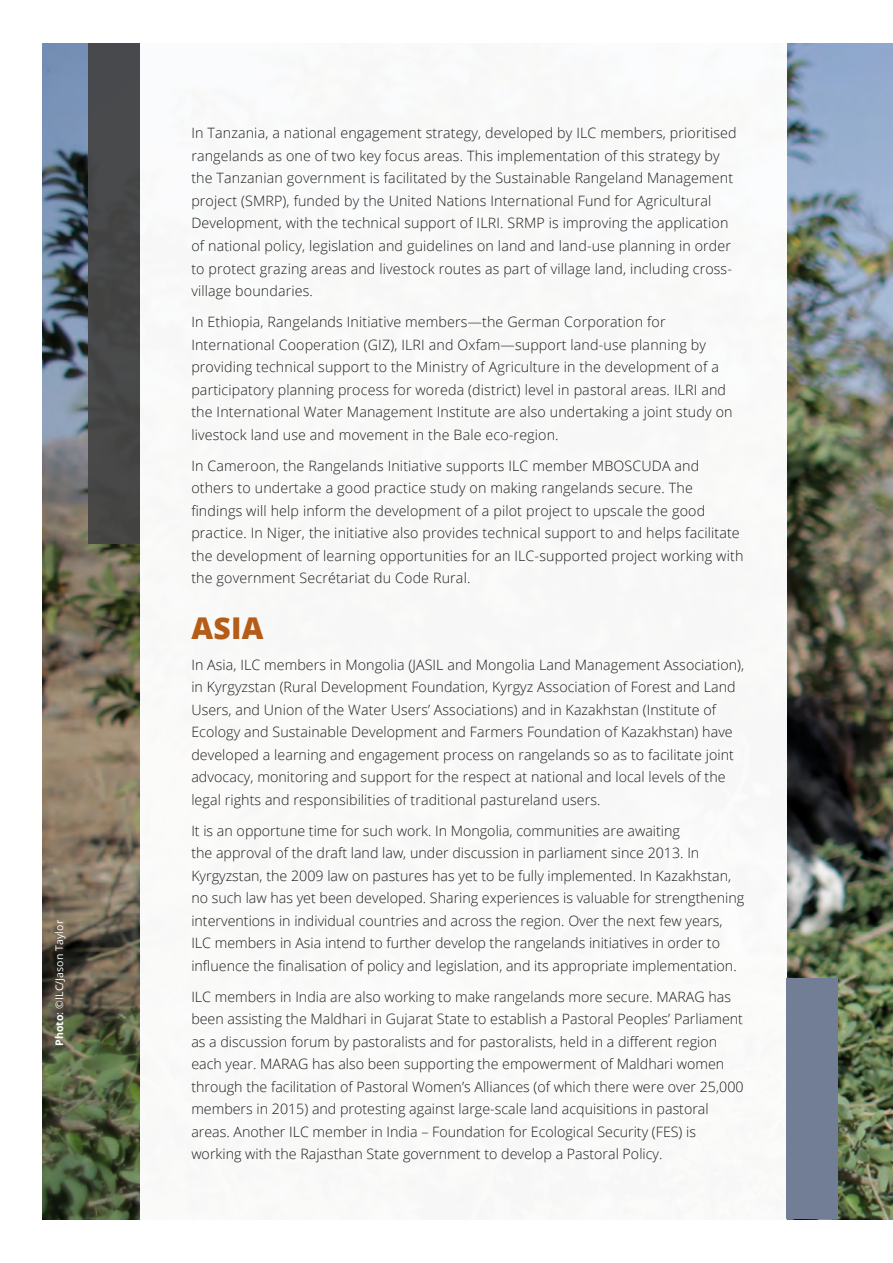
<style>
.page{position:relative;width:893px;height:1263px;background:#fff}
.page>*{position:absolute;margin:0;border:0;box-sizing:border-box;transform-origin:0 0}
.h3_box{font:800 30px "Open Sans";color:#b55d18}
.t1{font:300 14.25px/22.5px "Open Sans";letter-spacing:.005em;color:#1c1c1b}
.footnote{font:10.5px "Open Sans";letter-spacing:.01em;color:#fff}
.s1{font-weight:700}
</style>
<div class="page">
<img style="left:43px;top:44px;width:850px;height:1175px">
<div style="left:140px;top:34px;width:647px;height:1185px;background:#f9f9f8"></div>
<div style="left:787px;top:978px;width:51px;height:241px;background:#717e95"></div>
<div style="left:89px;top:44px;width:51px;height:500px;background:#454545"></div>
<p class="footnote" style="left:52px;top:1046px;width:127px;rotate:-90deg"><span class="s1">Photo</span>: ©ILC/Jason Taylor</p>
<p class="t1" style="left:191px;top:122px;width:547px">In Tanzania, a national engagement strategy, developed by ILC members, prioritised rangelands as one of two key focus areas. This implementation of this strategy by the Tanzanian government is facilitated by the Sustainable Rangeland Management project (SMRP), funded by the United Nations International Fund for Agricultural Development, with the technical support of ILRI. SRMP is improving the application of national policy, legislation and guidelines on land and land-use planning in order to protect grazing areas and livestock routes as part of village land, including cross&shy;village boundaries.</p>
<p class="t1" style="left:191px;top:310px;width:543px">In Ethiopia, Rangelands Initiative members—the German Corporation for International Cooperation (GIZ), ILRI and Oxfam—support land-use planning by providing technical support to the Ministry of Agriculture in the development of a participatory planning process for woreda (district) level in pastoral areas. ILRI and the International Water Management Institute are also undertaking a joint study on livestock land use and movement in the Bale eco-region.</p>
<p class="t1" style="left:191px;top:454px;width:554px">In Cameroon, the Rangelands Initiative supports ILC member MBOSCUDA and others to undertake a good practice study on making rangelands secure. The findings will help inform the development of a pilot project to upscale the good practice. In Niger, the initiative also provides technical support to and helps facilitate the development of learning opportunities for an ILC-supported project working with the government Secrétariat du Code Rural.</p>
<p class="h3_box" style="left:191px;top:605px;width:74px">ASIA</p>
<p class="t1" style="left:191px;top:653px;width:554px">In Asia, ILC members in Mongolia (JASIL and Mongolia Land Management Association), in Kyrgyzstan (Rural Development Foundation, Kyrgyz Association of Forest and Land Users, and Union of the Water Users’ Associations) and in Kazakhstan (Institute of Ecology and Sustainable Development and Farmers Foundation of Kazakhstan) have developed a learning and engagement process on rangelands so as to facilitate joint advocacy, monitoring and support for the respect at national and local levels of the legal rights and responsibilities of traditional pastureland users.</p>
<p class="t1" style="left:191px;top:819px;width:554px">It is an opportune time for such work. In Mongolia, communities are awaiting<br>the approval of the draft land law, under discussion in parliament since 2013. In Kyrgyzstan, the 2009 law on pastures has yet to be fully implemented. In Kazakhstan, no such law has yet been developed. Sharing experiences is valuable for strengthening interventions in individual countries and across the region. Over the next few years, ILC members in Asia intend to further develop the rangelands initiatives in order to influence the finalisation of policy and legislation, and its appropriate implementation.</p>
<p class="t1" style="left:191px;top:985px;width:554px">ILC members in India are also working to make rangelands more secure. MARAG has been assisting the Maldhari in Gujarat State to establish a Pastoral Peoples’ Parliament as a discussion forum by pastoralists and for pastoralists, held in a different region each year. MARAG has also been supporting the empowerment of Maldhari women through the facilitation of Pastoral Women’s Alliances (of which there were over 25,000 members in 2015) and protesting against large-scale land acquisitions in pastoral areas. Another ILC member in India – Foundation for Ecological Security (FES) is working with the Rajasthan State government to develop a Pastoral Policy.</p>
</div>
